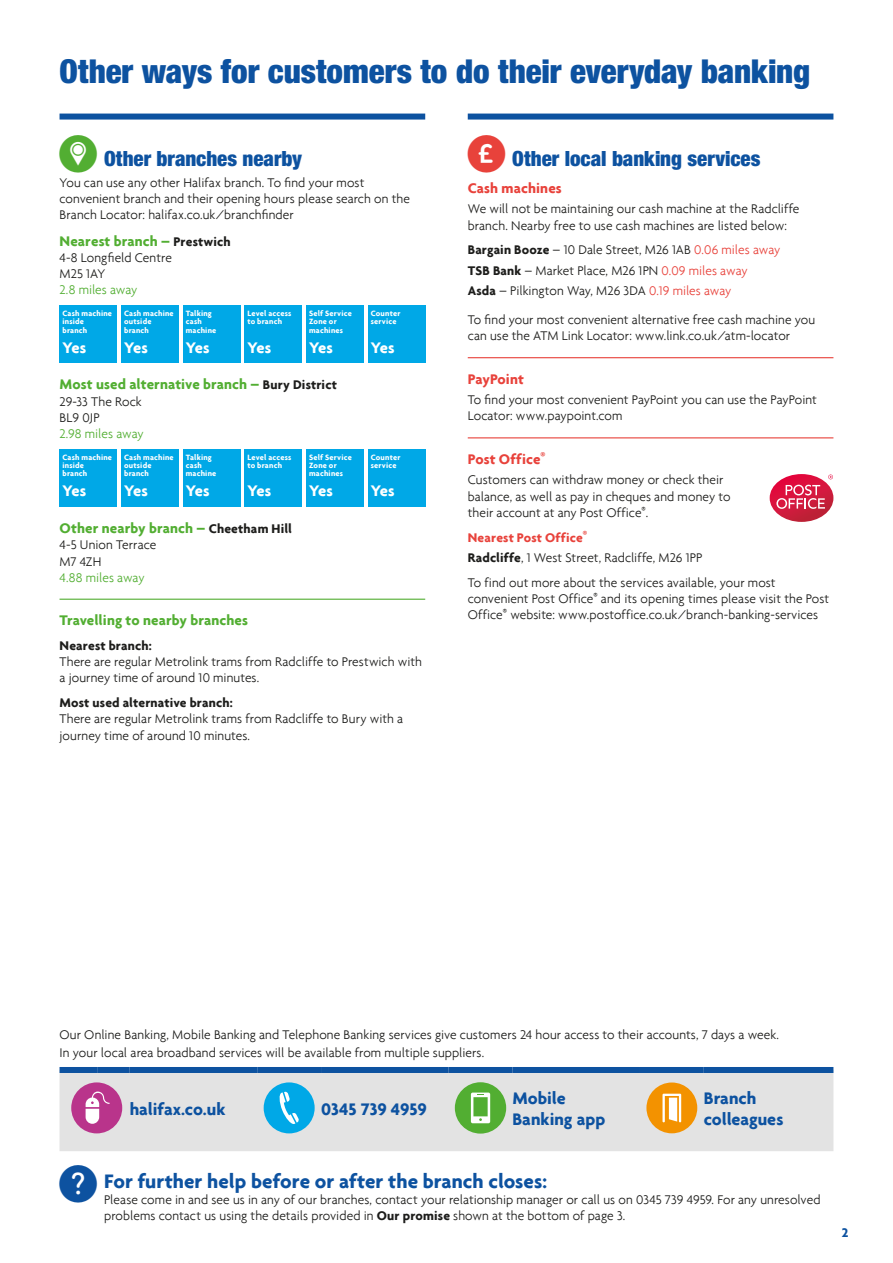
<style>
.page{position:relative;width:893px;height:1263px;background:#fff}
.page>*{position:absolute;margin:0;border:0;box-sizing:border-box;transform-origin:0 0}
.t1{font:900 condensed 33px "Helvetica Neue LT Std";color:#0d52a0}
.t2{font:900 condensed 21px "Helvetica Neue LT Std";color:#0d52a0}
.t3{font:700 21px "Agenda";color:#0d52a0}
.t4{font:700 18px/21px "Agenda";color:#0d52a0}
.t5{font:700 16.5px "Agenda";letter-spacing:-.03em;color:#fff}
.t6{font:700 15px "Agenda";letter-spacing:.005em;color:#52ae32}
.t7{font:700 15px "Agenda";letter-spacing:.01em;color:#e8423b}
.t8{font:300 13.5px/16.2px "Agenda";letter-spacing:.005em;color:#1d1d1b}
.t9{font:700 13.5px "Agenda";letter-spacing:.01em;color:#1d1d1b}
.t10{font:300 13.5px "Agenda";letter-spacing:-.01em;color:#52ae32}
.t11{font:700 13.5px "Agenda";color:#0d52a0}
.t12{font:700 8.25px/8.2px "Agenda";letter-spacing:.025em;color:#fff}
.s1{font-size:13.5px;color:#1d1d1b}
.s2{font-weight:700}
.s3{color:#e8423b}
.s4{font-weight:700;color:#e8423b}
</style>
<div class="page">
<div style="left:60px;top:114px;width:365px;height:6px;background:#0d52a0"></div>
<hr style="left:60px;top:599px;width:365px;height:1px;background:#52ae32">
<div style="left:306px;top:305px;width:58px;height:58px;background:#00a8e7"></div>
<div style="left:244px;top:305px;width:58px;height:58px;background:#00a8e7"></div>
<div style="left:368px;top:305px;width:57px;height:58px;background:#00a8e7"></div>
<div style="left:183px;top:305px;width:57px;height:58px;background:#00a8e7"></div>
<div style="left:121px;top:305px;width:58px;height:58px;background:#00a8e7"></div>
<div style="left:60px;top:305px;width:57px;height:58px;background:#00a8e7"></div>
<div style="left:306px;top:449px;width:58px;height:58px;background:#00a8e7"></div>
<div style="left:244px;top:449px;width:58px;height:58px;background:#00a8e7"></div>
<div style="left:368px;top:449px;width:57px;height:58px;background:#00a8e7"></div>
<div style="left:183px;top:449px;width:57px;height:58px;background:#00a8e7"></div>
<div style="left:121px;top:449px;width:58px;height:58px;background:#00a8e7"></div>
<div style="left:60px;top:449px;width:57px;height:58px;background:#00a8e7"></div>
<div style="left:468px;top:114px;width:365px;height:6px;background:#0d52a0"></div>
<hr style="left:468px;top:357px;width:365px;height:1px;background:#e8423b">
<hr style="left:468px;top:437px;width:365px;height:1px;background:#e8423b">
<svg style="left:770px;top:474px;width:63px;height:48px"></svg>
<div style="left:60px;top:1073px;width:773px;height:78px;background:#e3e3e3"></div>
<div style="left:60px;top:1067px;width:38px;height:6px;background:#0d52a0"></div>
<div style="left:98px;top:1067px;width:32px;height:6px;background:#0d52a0"></div>
<div style="left:130px;top:1067px;width:127px;height:6px;background:#0d52a0"></div>
<div style="left:257px;top:1067px;width:64px;height:6px;background:#0d52a0"></div>
<div style="left:321px;top:1067px;width:128px;height:6px;background:#0d52a0"></div>
<div style="left:449px;top:1067px;width:63px;height:6px;background:#0d52a0"></div>
<div style="left:512px;top:1067px;width:128px;height:6px;background:#0d52a0"></div>
<div style="left:640px;top:1067px;width:64px;height:6px;background:#0d52a0"></div>
<div style="left:704px;top:1067px;width:129px;height:6px;background:#0d52a0"></div>
<div style="left:71px;top:1082px;width:51px;height:51px;background:#b9348b;border-radius:50%"></div>
<svg style="left:86px;top:1091px;width:24px;height:33px"></svg>
<div style="left:264px;top:1082px;width:51px;height:51px;background:#00a8e7;border-radius:50%"></div>
<svg style="left:279px;top:1091px;width:20px;height:33px"></svg>
<div style="left:455px;top:1082px;width:51px;height:51px;background:#52ae32;border-radius:50%"></div>
<svg style="left:471px;top:1092px;width:19px;height:31px"></svg>
<div style="left:646px;top:1082px;width:51px;height:51px;background:#f39200;border-radius:50%"></div>
<svg style="left:662px;top:1094px;width:19px;height:29px"></svg>
<h1 class="t1" style="left:60px;top:51px;width:752px">Other ways for customers to do their everyday banking</h1>
<h2 class="t2" style="left:104px;top:146px;width:199px">Other branches nearby</h2>
<p class="t8" style="left:60px;top:174px;width:352px">You can use any other Halifax branch. To find your most convenient branch and their opening hours please search on the<br>Branch Locator: halifax.co.uk/branchfinder</p>
<p class="t6" style="left:60px;top:232px;width:173px">Nearest branch – <span class="s1">Prestwich</span></p>
<p class="t8" style="left:60px;top:249px;width:114px">4-8 Longfield Centre<br>M25 1AY</p>
<p class="t10" style="left:60px;top:282px;width:79px">2.8 miles away</p>
<p class="t12" style="left:309px;top:309px;width:44px">Self Service<br>Zone or machines</p>
<p class="t5" style="left:309px;top:337px;width:25px">Yes</p>
<p class="t12" style="left:62px;top:309px;width:51px">Cash machine inside<br>branch</p>
<p class="t5" style="left:62px;top:337px;width:25px">Yes</p>
<p class="t6" style="left:60px;top:375px;width:279px">Most used alternative branch – <span class="s1">Bury District</span></p>
<p class="t8" style="left:60px;top:393px;width:84px">29-33 The Rock<br>BL9 0JP</p>
<p class="t10" style="left:60px;top:426px;width:86px">2.98 miles away</p>
<p class="t12" style="left:309px;top:453px;width:44px">Self Service<br>Zone or machines</p>
<p class="t5" style="left:309px;top:481px;width:25px">Yes</p>
<p class="t12" style="left:124px;top:309px;width:51px">Cash machine outside branch</p>
<p class="t5" style="left:124px;top:337px;width:25px">Yes</p>
<p class="t12" style="left:186px;top:309px;width:32px">Talking cash machine</p>
<p class="t5" style="left:186px;top:337px;width:25px">Yes</p>
<p class="t12" style="left:247px;top:309px;width:45px">Level access to branch</p>
<p class="t5" style="left:247px;top:337px;width:25px">Yes</p>
<p class="t12" style="left:371px;top:309px;width:31px">Counter service</p>
<p class="t5" style="left:371px;top:337px;width:25px">Yes</p>
<p class="t12" style="left:62px;top:453px;width:51px">Cash machine inside<br>branch</p>
<p class="t5" style="left:62px;top:481px;width:25px">Yes</p>
<p class="t6" style="left:60px;top:519px;width:234px">Other nearby branch – <span class="s1">Cheetham Hill</span></p>
<p class="t8" style="left:60px;top:537px;width:98px">4-5 Union Terrace<br>M7 4ZH</p>
<p class="t10" style="left:60px;top:569px;width:87px">4.88 miles away</p>
<p class="t6" style="left:60px;top:611px;width:190px">Travelling to nearby branches</p>
<p class="t9" style="left:60px;top:637px;width:94px">Nearest branch:</p>
<p class="t8" style="left:60px;top:653px;width:364px">There are regular Metrolink trams from Radcliffe to Prestwich with a journey time of around 10 minutes.</p>
<p class="t9" style="left:60px;top:694px;width:175px">Most used alternative branch:</p>
<p class="t8" style="left:60px;top:711px;width:345px">There are regular Metrolink trams from Radcliffe to Bury with a journey time of around 10 minutes.</p>
<p class="t12" style="left:124px;top:453px;width:51px">Cash machine outside branch</p>
<p class="t5" style="left:124px;top:481px;width:25px">Yes</p>
<p class="t12" style="left:186px;top:453px;width:32px">Talking cash machine</p>
<p class="t5" style="left:186px;top:481px;width:25px">Yes</p>
<p class="t12" style="left:247px;top:453px;width:45px">Level access to branch</p>
<p class="t5" style="left:247px;top:481px;width:25px">Yes</p>
<p class="t12" style="left:371px;top:453px;width:31px">Counter service</p>
<p class="t5" style="left:371px;top:481px;width:25px">Yes</p>
<h2 class="t2" style="left:512px;top:146px;width:250px">Other local banking services</h2>
<p class="t7" style="left:468px;top:179px;width:96px">Cash machines</p>
<p class="t8" style="left:468px;top:201px;width:333px">We will not be maintaining our cash machine at the Radcliffe branch. Nearby free to use cash machines are listed below:</p>
<p class="t8" style="left:468px;top:239px;width:314px;line-height:20.4px"><span class="s2">Bargain Booze</span> – 10 Dale Street, M26 1AB <span class="s3">0.06 miles away<br></span><span class="s2">TSB Bank</span> – Market Place, M26 1PN <span class="s3">0.09 miles away<br></span><span class="s2">Asda</span> – Pilkington Way, M26 3DA <span class="s3">0.19 miles away</span></p>
<p class="t8" style="left:468px;top:311px;width:349px">To find your most convenient alternative free cash machine you can use the ATM Link Locator: www.link.co.uk/atm-locator</p>
<p class="t7" style="left:468px;top:370px;width:58px">PayPoint</p>
<p class="t8" style="left:468px;top:392px;width:351px">To find your most convenient PayPoint you can use the PayPoint<br>Locator: www.paypoint.com</p>
<p class="t7" style="left:468px;top:450px;width:79px">Post Office<sup>®</sup></p>
<p class="t8" style="left:468px;top:472px;width:264px">Customers can withdraw money or check their balance, as well as pay in cheques and money to their account at any Post Office<sup>®</sup>.</p>
<p class="t8" style="left:468px;top:527px;width:236px;line-height:20.4px"><span class="s4">Nearest Post Office</span><sup>®<br></sup><span class="s2">Radcliffe</span>, 1 West Street, Radcliffe, M26 1PP</p>
<p class="t8" style="left:468px;top:574px;width:363px">To find out more about the services available, your most convenient Post Office<sup>®</sup> and its opening times please visit the Post<br>Office<sup>®</sup> website: www.postoffice.co.uk/branch-banking-services</p>
<p class="t8" style="left:60px;top:1026px;width:721px;line-height:18px">Our Online Banking, Mobile Banking and Telephone Banking services give customers 24 hour access to their accounts, 7 days a week.<br>In your local area broadband services will be available from multiple suppliers.</p>
<h3 class="t4" style="left:130px;top:1098px;width:97px">halifax.co.uk</h3>
<h3 class="t4" style="left:321px;top:1098px;width:107px">0345 739 4959</h3>
<h3 class="t4" style="left:512px;top:1087px;width:94px">Mobile<br>Banking app</h3>
<h3 class="t4" style="left:704px;top:1087px;width:81px">Branch colleagues</h3>
<h2 class="t3" style="left:104px;top:1168px;width:444px">For further help before or after the branch closes:</h2>
<p class="t8" style="left:104px;top:1191px;width:718px">Please come in and see us in any of our branches, contact your relationship manager or call us on 0345 739 4959. For any unresolved problems contact us using the details provided in <span class="s2">Our promise</span> shown at the bottom of page 3.</p>
<p class="t11" style="left:842px;top:1225px;width:8px">2</p>
</div>
